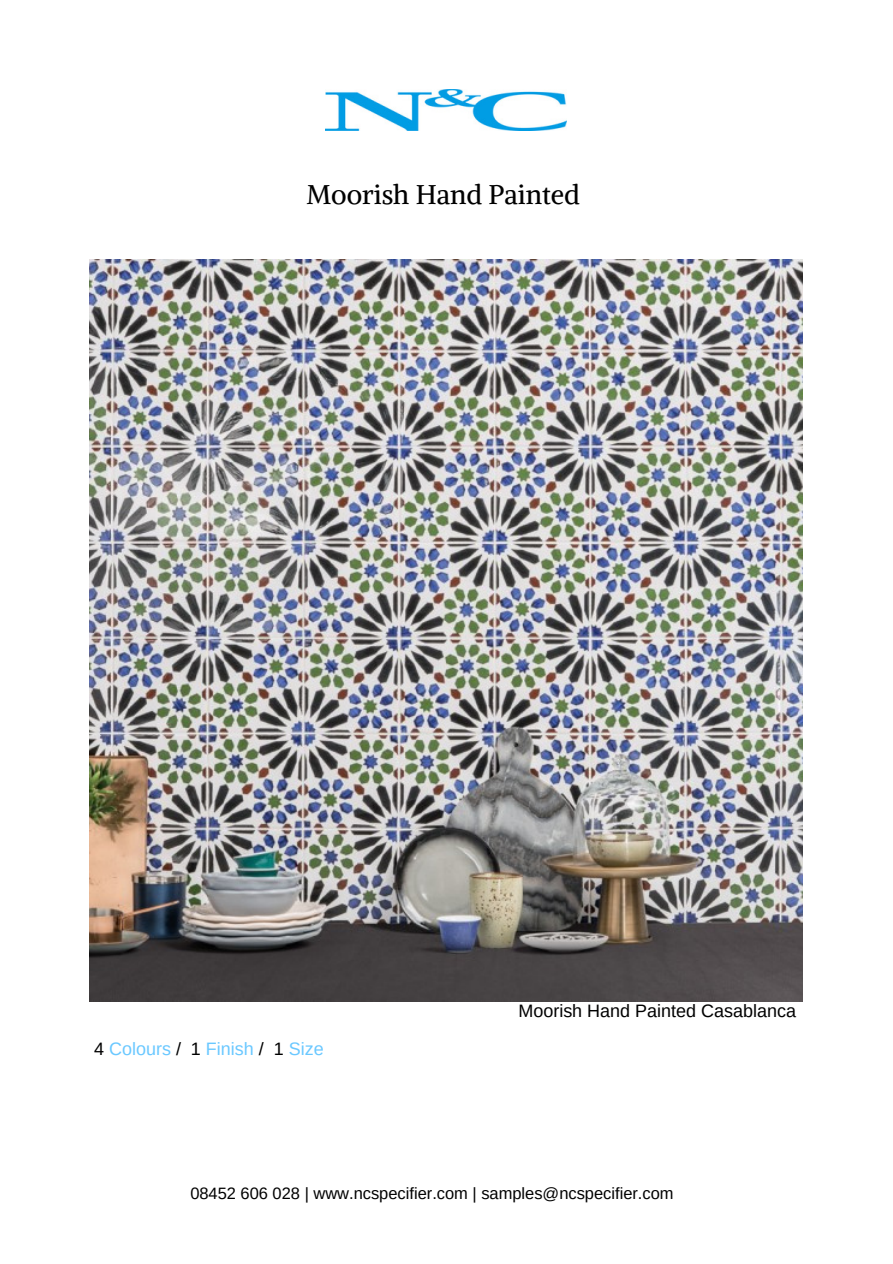
<style>
.page{position:relative;width:893px;height:1264px;background:#fff}
.page>*{position:absolute;margin:0;border:0;box-sizing:border-box;transform-origin:0 0}
.t1{font:27px "Alike";color:#000}
.t2{font:18px "Arimo";color:#000}
.t3{font:18px "Arimo";color:#6ac8ff}
.t4{font:16.5px "Arimo";color:#000}
.s1{color:#000}
</style>
<div class="page">
<img style="left:325px;top:89px;width:241px;height:42px">
<img style="left:89px;top:260px;width:713px;height:741px">
<p class="t1" style="left:306px;top:177px;width:275px">Moorish Hand Painted</p>
<p class="t3" style="left:94px;top:1039px;width:231px"><span class="s1">4</span> Colours <span class="s1">/ 1</span> Finish <span class="s1">/ 1</span> Size</p>
<p class="t2" style="left:518px;top:1000px;width:279px">Moorish Hand Painted Casablanca</p>
<p class="t4" style="left:190px;top:1183px;width:485px">08452 606 028 | www.ncspecifier.com | samples@ncspecifier.com</p>
</div>
